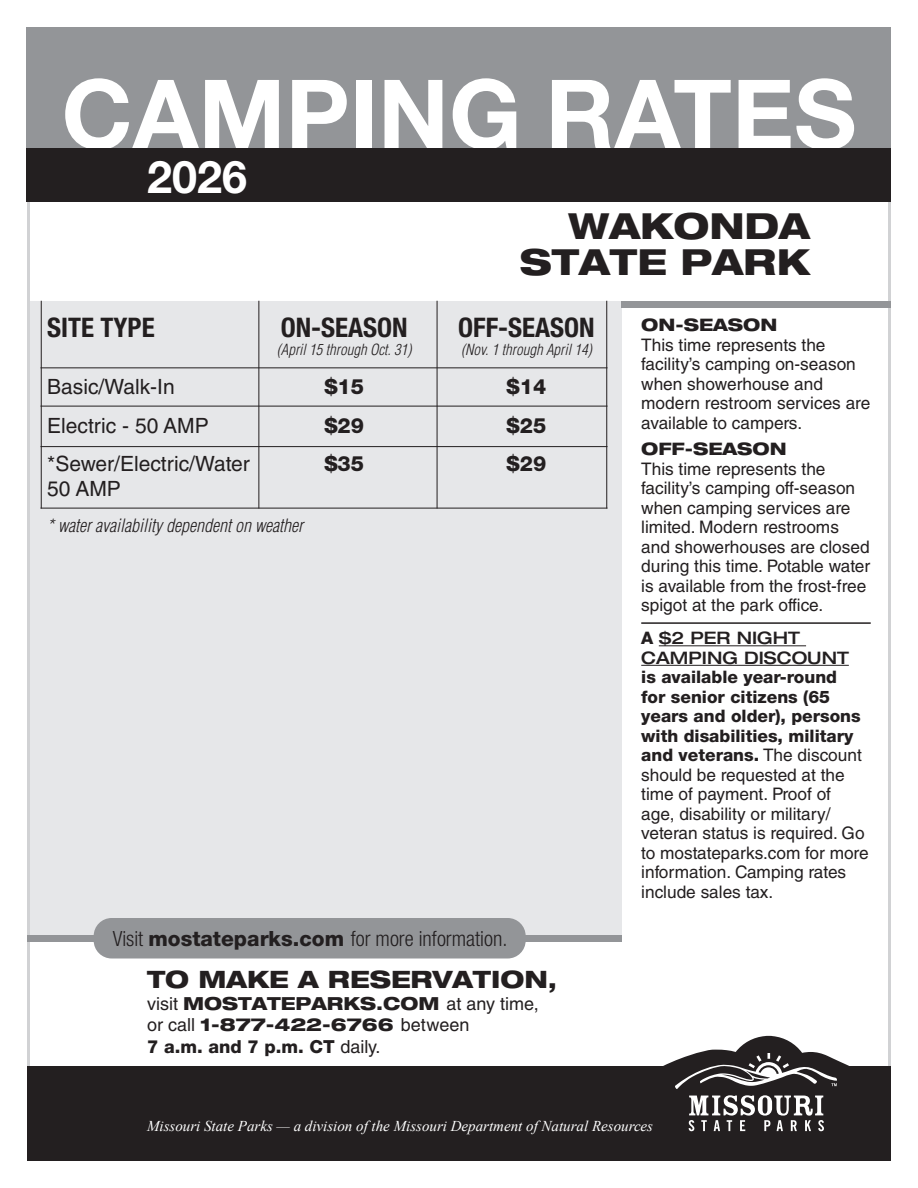
<style>
.page{position:relative;width:918px;height:1188px;background:#fff}
.page>*{position:absolute;margin:0;border:0;box-sizing:border-box;transform-origin:0 0}
.t1{font:700 96px "Helvetica Neue LT Std";color:#fff}
.t2{font:700 45px "Helvetica Neue LT Std";color:#fff}
.t3{font:800 expanded 36px/36px "Helvetica Neue";color:#231f20;text-align:right}
.t4{font:700 condensed 27px "Helvetica Neue LT Std";color:#231f20}
.t5{font:800 expanded 24px "Helvetica Neue";color:#231f20}
.t6{font:21px "Helvetica LT Std";color:#231f20}
.t7{font:300 condensed 21px "Helvetica Neue LT Std";color:#231f20}
.t8{font:800 21px "Helvetica Neue LT Std";color:#231f20}
.t9{font:800 expanded 18px/21.6px "Helvetica Neue";color:#231f20}
.t10{font:italic 300 condensed 18px "Helvetica LT Std";color:#231f20}
.t11{font:800 18px "Helvetica Neue LT Std";color:#231f20}
.t12{font:17.25px/19.5px "Helvetica LT Std";color:#231f20}
.t13{font:800 expanded 17.25px "Helvetica Neue";color:#231f20}
.t14{font:italic 15px "Times New Roman";color:#fff}
.t15{font:italic 300 condensed 15px "Helvetica LT Std";color:#231f20}
.s1{font-weight:800;font-stretch:normal}
.s2{font-family:"Helvetica LT Std";font-weight:400;font-stretch:normal}
.s3{font-family:"Helvetica LT Std";font-weight:400}
.s4{font-family:"Helvetica Neue LT Std";font-weight:800}
.s5{font-family:"Helvetica Neue";font-weight:500;font-stretch:expanded}
</style>
<div class="page">
<div style="left:27px;top:301px;width:594px;height:637px;background:#e6e7e9"></div>
<div style="left:27px;top:27px;width:864px;height:121px;background:#939598"></div>
<div style="left:621px;top:301px;width:270px;height:7px;background:#939598"></div>
<div style="left:27px;top:935px;width:594px;height:7px;background:#939598"></div>
<div style="left:27px;top:148px;width:864px;height:54px;background:#231f20"></div>
<div style="left:27px;top:1066px;width:864px;height:95px;background:#231f20"></div>
<svg style="left:663px;top:1036px;width:186px;height:96px"></svg>
<div style="left:94px;top:918px;width:432px;height:40px;background:#939598;border-radius:18px"></div>
<hr style="left:41px;top:406px;width:567px;height:1px;background:#231f20">
<hr style="left:41px;top:446px;width:567px;height:1px;background:#231f20">
<hr style="left:41px;top:508px;width:567px;height:1px;background:#231f20">
<hr style="left:41px;top:367px;width:567px;height:1px;background:#231f20">
<hr style="left:641px;top:622px;width:230px;height:2px;background:#231f20">
<hr style="left:659px;top:645px;width:147px;height:1px;background:#231f20">
<hr style="left:641px;top:665px;width:208px;height:1px;background:#231f20">
<hr style="left:437px;top:301px;width:1px;height:207px;background:#231f20">
<hr style="left:258px;top:301px;width:1px;height:207px;background:#231f20">
<hr style="left:41px;top:301px;width:1px;height:207px;background:#231f20">
<hr style="left:606px;top:301px;width:1px;height:207px;background:#231f20">
<h1 class="t1" style="left:62px;top:55px;width:796px">CAMPING RATES</h1>
<h2 class="t2" style="left:147px;top:149px;width:102px">2026</h2>
<p class="t3" style="left:520px;top:207px;width:292px">WAKONDA<br>STATE PARK</p>
<p class="t4" style="left:47px;top:311px;width:109px">SITE TYPE</p>
<p class="t4" style="left:281px;top:311px;width:129px">ON-SEASON</p>
<p class="t4" style="left:458px;top:311px;width:138px">OFF-SEASON</p>
<p class="t15" style="left:277px;top:340px;width:136px">(April 15 through Oct. 31)</p>
<p class="t15" style="left:461px;top:340px;width:132px">(Nov. 1 through April 14)</p>
<p class="t6" style="left:47px;top:374px;width:129px">Basic/Walk-In</p>
<p class="t8" style="left:324px;top:374px;width:41px">$15</p>
<p class="t8" style="left:507px;top:374px;width:41px">$14</p>
<p class="t6" style="left:47px;top:413px;width:163px">Electric - 50 AMP</p>
<p class="t8" style="left:324px;top:413px;width:41px">$29</p>
<p class="t8" style="left:507px;top:413px;width:41px">$25</p>
<p class="t6" style="left:47px;top:452px;width:204px">*Sewer/Electric/Water</p>
<p class="t8" style="left:324px;top:451px;width:41px">$35</p>
<p class="t8" style="left:507px;top:451px;width:41px">$29</p>
<p class="t6" style="left:47px;top:477px;width:75px">50 AMP</p>
<p class="t10" style="left:47px;top:514px;width:257px">* water availability dependent on weather</p>
<p class="t7" style="left:113px;top:926px;width:396px">Visit <span class="s1">mostateparks.com</span> for more information.</p>
<h3 class="t5" style="left:147px;top:964px;width:412px">TO MAKE A RESERVATION,</h3>
<p class="t9" style="left:147px;top:992px;width:393px"><span class="s2">visit</span> MOSTATEPARKS.COM <span class="s2">at any time, or call</span> 1-877-422-6766 <span class="s2">between</span></p>
<p class="t11" style="left:147px;top:1036px;width:235px">7 a.m. and 7 p.m. CT <span class="s3">daily.</span></p>
<p class="t13" style="left:641px;top:314px;width:138px">ON-SEASON</p>
<p class="t12" style="left:641px;top:335px;width:231px">This time represents the facility’s camping on-season when showerhouse and modern restroom services are available to campers.</p>
<p class="t13" style="left:641px;top:438px;width:147px">OFF-SEASON</p>
<p class="t12" style="left:641px;top:459px;width:230px">This time represents the facility’s camping off-season when camping services are limited. Modern restrooms and showerhouses are closed during this time. Potable water is available from the frost-free spigot at the park office.</p>
<p class="t12" style="left:641px;top:628px;width:229px"><span class="s4">A</span> <span class="s5">$2 PER NIGHT<br>CAMPING DISCOUNT<br></span><span class="s4">is available year-round<br>for senior citizens (65 years and older), persons with disabilities, military and veterans.</span> The discount should be requested at the time of payment. Proof of age, disability or military/ veteran status is required. Go to mostateparks.com for more information. Camping rates include sales tax.</p>
<p class="t14" style="left:147px;top:1116px;width:508px">Missouri State Parks — a division of the Missouri Department of Natural Resources</p>
</div>
